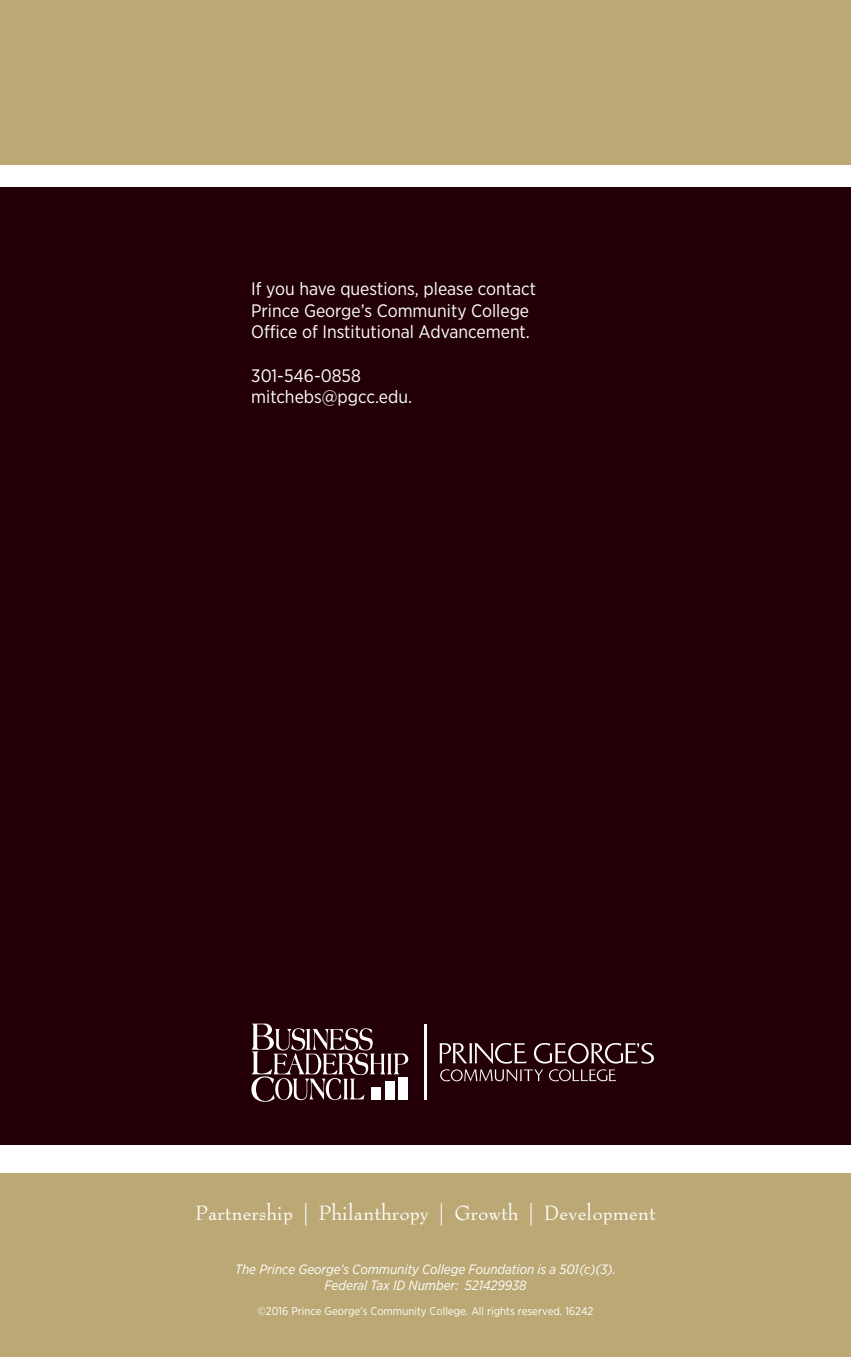
<style>
.page{position:relative;width:851px;height:1357px;background:#fff}
.page>*{position:absolute;margin:0;border:0;box-sizing:border-box;transform-origin:0 0}
.t1{font:22.5px "Bernhard Modern";color:#fff}
.t2{font:18px/21.6px "Gotham Narrow";color:#fff}
.t3{font:italic 13.5px/16.2px "Gotham Narrow";color:#fff;text-align:center}
.t4{font:11.25px "Gotham Narrow";color:#fff}
</style>
<div class="page">
<div style="left:0;top:188px;width:850px;height:957px;background:#230007"></div>
<div style="left:0;top:1174px;width:850px;height:183px;background:#bba874"></div>
<div style="left:0;top:0;width:850px;height:165px;background:#bba874"></div>
<svg style="left:251px;top:1023px;width:157px;height:79px"></svg>
<div style="left:371px;top:1087px;width:9px;height:12px;background:#fff"></div>
<div style="left:385px;top:1081px;width:9px;height:18px;background:#fff"></div>
<div style="left:398px;top:1077px;width:10px;height:22px;background:#fff"></div>
<svg style="left:439px;top:1043px;width:215px;height:38px"></svg>
<hr style="left:424px;top:1023px;width:2px;height:76px;background:#fff">
<p class="t2" style="left:251px;top:278px;width:286px">If you have questions, please contact<br>Prince George’s Community College<br>Office of Institutional Advancement.</p>
<p class="t2" style="left:251px;top:364px;width:162px">301-546-0858 mitchebs@pgcc.edu.</p>
<p class="t1" style="left:195px;top:1198px;width:462px">Partnership | Philanthropy | Growth | Development</p>
<p class="t3" style="left:235px;top:1261px;width:382px">The Prince George’s Community College Foundation is a 501(c)(3).<br>Federal Tax ID Number: 521429938</p>
<p class="t4" style="left:257px;top:1303px;width:337px">©2016 Prince George’s Community College. All rights reserved. 16242</p>
</div>
